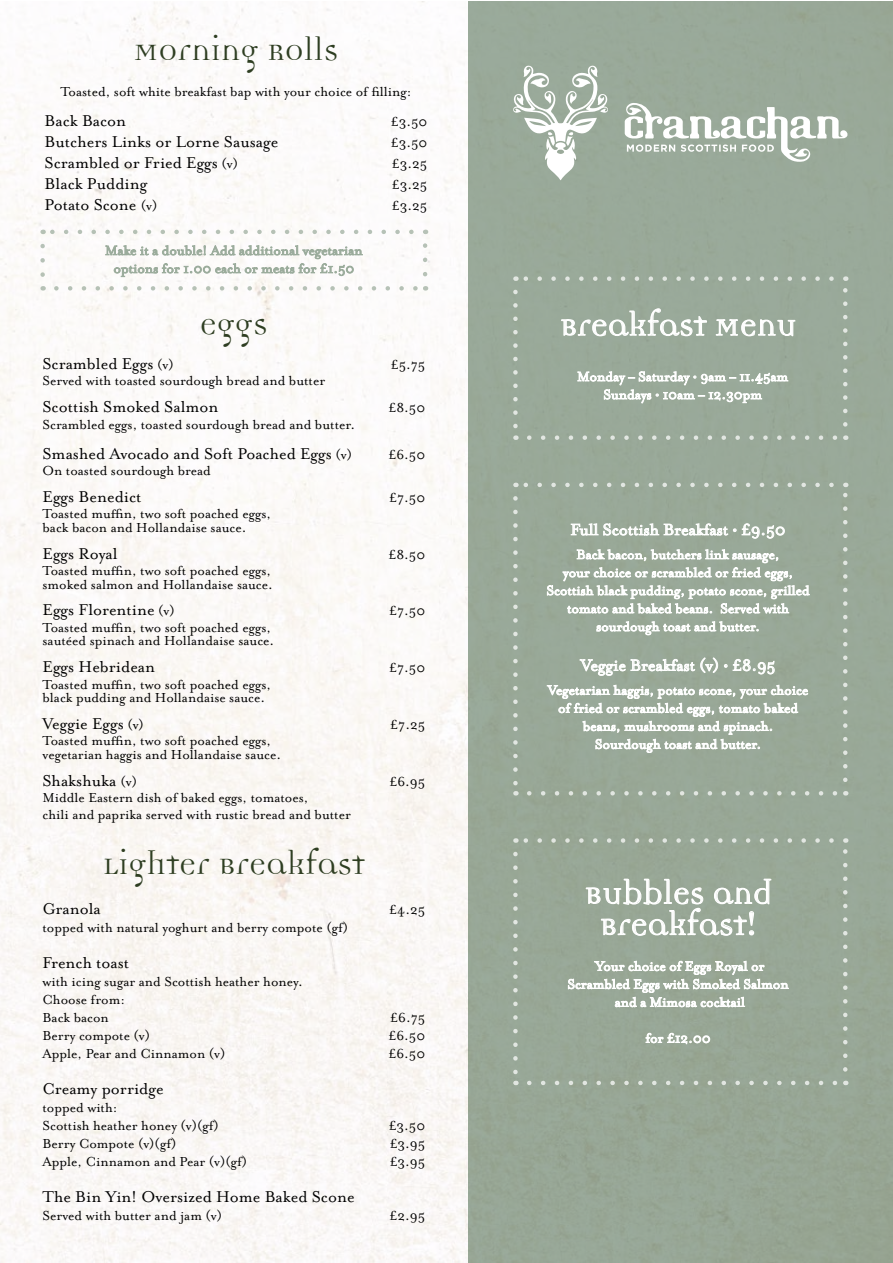
<style>
.page{position:relative;width:893px;height:1263px;background:#fff}
.page>*{position:absolute;margin:0;border:0;box-sizing:border-box;transform-origin:0 0}
.t1{font:36px/31.2px "Democratica";color:#fff;text-align:center}
.t2{font:36px "Democratica";color:#2e3e22}
.t3{font:18px "Mrs Eaves Roman";color:#000}
.t4{font:18px "Mrs Eaves Roman";color:#fff}
.t5{font:15px/13.5px "Mrs Eaves Roman";color:#000}
.s1{font-size:15px}
</style>
<div class="page">
<div style="left:468px;top:1px;width:424px;height:1262px;background:#9bac9c"></div>
<svg style="left:577px;top:371px;width:211px;height:32px"></svg>
<svg style="left:105px;top:245px;width:258px;height:32px"></svg>
<svg style="left:571px;top:523px;width:165px;height:12px"></svg>
<svg style="left:742px;top:523px;width:43px;height:15px"></svg>
<svg style="left:547px;top:549px;width:262px;height:64px"></svg>
<svg style="left:597px;top:621px;width:161px;height:14px"></svg>
<svg style="left:580px;top:657px;width:138px;height:18px"></svg>
<svg style="left:733px;top:659px;width:41px;height:15px"></svg>
<svg style="left:547px;top:685px;width:261px;height:68px"></svg>
<svg style="left:585px;top:878px;width:187px;height:63px"></svg>
<svg style="left:568px;top:961px;width:221px;height:46px"></svg>
<svg style="left:646px;top:1033px;width:64px;height:11px"></svg>
<svg style="left:561px;top:308px;width:146px;height:29px"></svg>
<svg style="left:715px;top:319px;width:81px;height:18px"></svg>
<svg style="left:529px;top:435px;width:308px;height:5px"></svg>
<svg style="left:523px;top:276px;width:308px;height:5px"></svg>
<svg style="left:513px;top:292px;width:5px;height:148px"></svg>
<svg style="left:843px;top:276px;width:4px;height:148px"></svg>
<svg style="left:529px;top:791px;width:308px;height:4px"></svg>
<svg style="left:523px;top:483px;width:308px;height:4px"></svg>
<svg style="left:513px;top:498px;width:5px;height:297px"></svg>
<svg style="left:843px;top:483px;width:4px;height:297px"></svg>
<svg style="left:529px;top:1081px;width:308px;height:4px"></svg>
<svg style="left:523px;top:838px;width:308px;height:5px"></svg>
<svg style="left:513px;top:854px;width:5px;height:231px"></svg>
<svg style="left:843px;top:838px;width:4px;height:231px"></svg>
<svg style="left:56px;top:286px;width:362px;height:5px"></svg>
<svg style="left:40px;top:246px;width:5px;height:45px"></svg>
<svg style="left:423px;top:230px;width:4px;height:44px"></svg>
<svg style="left:43px;top:230px;width:368px;height:4px"></svg>
<svg style="left:513px;top:65px;width:335px;height:115px"></svg>
<h1 class="t2" style="left:133px;top:36px;width:207px">Morning Rolls</h1>
<p class="t5" style="left:60px;top:87px;width:353px">Toasted, soft white breakfast bap with your choice of filling:</p>
<p class="t3" style="left:45px;top:115px;width:83px">Back Bacon</p>
<p class="t5" style="left:391px;top:117px;width:38px">£3.50</p>
<p class="t3" style="left:45px;top:136px;width:235px">Butchers Links or Lorne Sausage</p>
<p class="t5" style="left:391px;top:138px;width:38px">£3.50</p>
<p class="t3" style="left:45px;top:157px;width:195px">Scrambled or Fried Eggs <span class="s1">(v)</span></p>
<p class="t5" style="left:392px;top:159px;width:37px">£3.25</p>
<p class="t3" style="left:45px;top:178px;width:104px">Black Pudding</p>
<p class="t5" style="left:392px;top:180px;width:37px">£3.25</p>
<p class="t3" style="left:45px;top:199px;width:114px">Potato Scone <span class="s1">(v)</span></p>
<p class="t5" style="left:392px;top:201px;width:37px">£3.25</p>
<h1 class="t2" style="left:200px;top:310px;width:70px">eggs</h1>
<h1 class="t1" style="left:559px;top:313px;width:239px">Breakfast Menu</h1>
<p class="t3" style="left:43px;top:358px;width:133px">Scrambled Eggs <span class="s1">(v)</span></p>
<p class="t5" style="left:391px;top:359px;width:36px">£5.75</p>
<p class="t5" style="left:43px;top:376px;width:284px">Served with toasted sourdough bread and butter</p>
<p class="t3" style="left:43px;top:401px;width:177px">Scottish Smoked Salmon</p>
<p class="t5" style="left:388px;top:403px;width:38px">£8.50</p>
<p class="t5" style="left:43px;top:419px;width:314px">Scrambled eggs, toasted sourdough bread and butter.</p>
<p class="t3" style="left:43px;top:447px;width:311px">Smashed Avocado and Soft Poached Eggs <span class="s1">(v)</span></p>
<p class="t5" style="left:388px;top:449px;width:38px">£6.50</p>
<p class="t5" style="left:43px;top:465px;width:170px">On toasted sourdough bread</p>
<p class="t3" style="left:43px;top:491px;width:100px">Eggs Benedict</p>
<p class="t5" style="left:389px;top:492px;width:37px">£7.50</p>
<p class="t5" style="left:43px;top:509px;width:230px">Toasted muffin, two soft poached eggs, back bacon and Hollandaise sauce.</p>
<p class="t3" style="left:43px;top:547px;width:77px">Eggs Royal</p>
<p class="t5" style="left:388px;top:549px;width:38px">£8.50</p>
<p class="t5" style="left:43px;top:566px;width:232px">Toasted muffin, two soft poached eggs, smoked salmon and Hollandaise sauce.</p>
<p class="t3" style="left:43px;top:604px;width:134px">Eggs Florentine <span class="s1">(v)</span></p>
<p class="t5" style="left:389px;top:606px;width:37px">£7.50</p>
<p class="t5" style="left:43px;top:622px;width:233px">Toasted muffin, two soft poached eggs, sautéed spinach and Hollandaise sauce.</p>
<p class="t3" style="left:43px;top:661px;width:114px">Eggs Hebridean</p>
<p class="t5" style="left:389px;top:663px;width:37px">£7.50</p>
<p class="t5" style="left:43px;top:679px;width:230px">Toasted muffin, two soft poached eggs, black pudding and Hollandaise sauce.</p>
<p class="t3" style="left:43px;top:718px;width:103px">Veggie Eggs <span class="s1">(v)</span></p>
<p class="t5" style="left:390px;top:719px;width:36px">£7.25</p>
<p class="t5" style="left:43px;top:736px;width:240px">Toasted muffin, two soft poached eggs, vegetarian haggis and Hollandaise sauce.</p>
<p class="t3" style="left:43px;top:775px;width:96px">Shakshuka <span class="s1">(v)</span></p>
<p class="t5" style="left:389px;top:776px;width:37px">£6.95</p>
<p class="t5" style="left:43px;top:791px;width:310px;line-height:16.5px">Middle Eastern dish of baked eggs, tomatoes,<br>chili and paprika served with rustic bread and butter</p>
<h1 class="t2" style="left:103px;top:850px;width:264px">Lighter Breakfast</h1>
<p class="t3" style="left:43px;top:903px;width:60px">Granola</p>
<p class="t5" style="left:389px;top:905px;width:37px">£4.25</p>
<p class="t5" style="left:43px;top:923px;width:307px">topped with natural yoghurt and berry compote (gf)</p>
<p class="t3" style="left:43px;top:957px;width:88px">French toast</p>
<p class="t5" style="left:43px;top:975px;width:262px;line-height:18px">with icing sugar and Scottish heather honey.<br>Choose from:<br>Back bacon</p>
<p class="t5" style="left:390px;top:1013px;width:36px">£6.75</p>
<p class="t5" style="left:43px;top:1031px;width:109px">Berry compote (v)</p>
<p class="t5" style="left:388px;top:1031px;width:38px">£6.50</p>
<p class="t5" style="left:43px;top:1049px;width:184px">Apple, Pear and Cinnamon (v)</p>
<p class="t5" style="left:388px;top:1049px;width:38px">£6.50</p>
<p class="t3" style="left:43px;top:1083px;width:123px">Creamy porridge</p>
<p class="t5" style="left:43px;top:1101px;width:178px;line-height:18px">topped with:<br>Scottish heather honey (v)(gf)</p>
<p class="t5" style="left:389px;top:1121px;width:38px">£3.50</p>
<p class="t5" style="left:43px;top:1139px;width:135px">Berry Compote (v)(gf)</p>
<p class="t5" style="left:390px;top:1139px;width:37px">£3.95</p>
<p class="t5" style="left:43px;top:1157px;width:206px">Apple, Cinnamon and Pear (v)(gf)</p>
<p class="t5" style="left:390px;top:1157px;width:37px">£3.95</p>
<p class="t3" style="left:43px;top:1191px;width:314px">The Bin Yin! Oversized Home Baked Scone</p>
<p class="t5" style="left:43px;top:1211px;width:181px">Served with butter and jam (v)</p>
<p class="t5" style="left:389px;top:1211px;width:37px">£2.95</p>
<p class="t4" style="left:571px;top:524px;width:216px">Full Scottish Breakfast • £9.50</p>
<p class="t4" style="left:581px;top:659px;width:196px">Veggie Breakfast (v) • £8.95</p>
<h1 class="t1" style="left:584px;top:881px;width:189px">Bubbles and<br>Breakfast!</h1>
</div>
